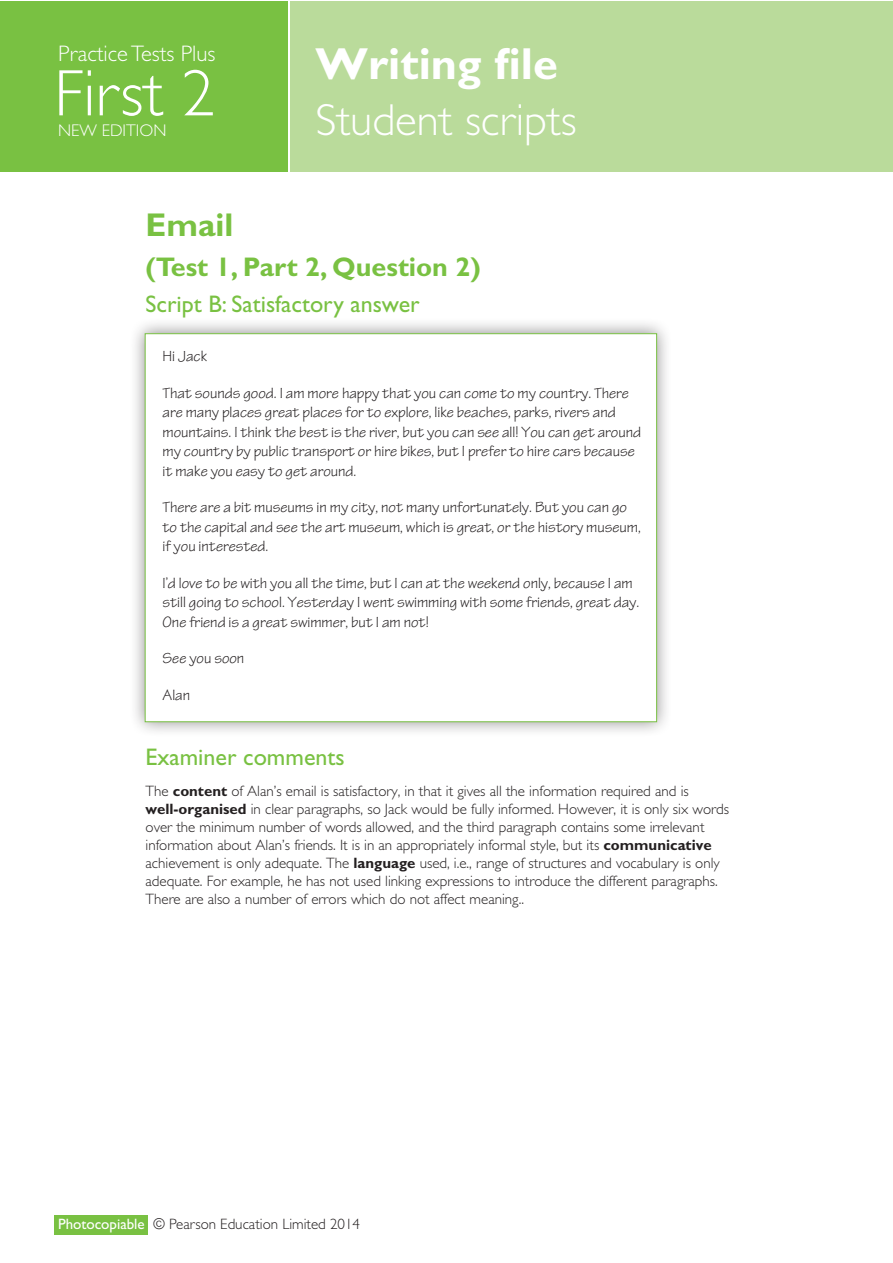
<style>
.page{position:relative;width:893px;height:1263px;background:#fff}
.page>*{position:absolute;margin:0;border:0;box-sizing:border-box;transform-origin:0 0}
.t1{font:300 66px "Gill Sans Std";color:#fff}
.t2{font:300 45px "Gill Sans Std";color:#fff}
.t3{font:700 45px "Gill Sans Std";color:#fff}
.t4{font:700 33px "Gill Sans Std";color:#79c142}
.t5{font:700 27px "Gill Sans Std";color:#79c142}
.t6{font:24px "Gill Sans Std";color:#79c142}
.t7{font:300 22.5px "Gill Sans Std";color:#fff}
.t8{font:300 16.95px "Gill Sans Std";color:#fff}
.t9{font:15.75px/19.5px "Tekton Pro";color:#231f20}
.t10{font:300 15px/18px "Gill Sans Std";color:#231f20}
.s1{font-weight:700}
.s2{font-weight:400;color:#fff}
</style>
<div class="page">
<div style="left:54px;top:1215px;width:93px;height:20px;background:#79c142"></div>
<div style="left:0;top:1px;width:288px;height:170px;background:#79c142"></div>
<div style="left:290px;top:1px;width:603px;height:170px;background:#badb9b"></div>
<div style="left:129px;top:318px;width:544px;height:420px;background:#231f20;opacity:.5"></div>
<div style="left:145px;top:333px;width:512px;height:389px;background:#fff;border:1px solid #79c142"></div>
<h3 class="t7" style="left:58px;top:41px;width:159px">Practice Tests Plus</h3>
<h1 class="t1" style="left:54px;top:56px;width:162px">First 2</h1>
<p class="t8" style="left:58px;top:121px;width:105px">New Edition</p>
<h2 class="t3" style="left:316px;top:38px;width:244px">Writing file</h2>
<h2 class="t2" style="left:316px;top:95px;width:263px">Student scripts</h2>
<h3 class="t4" style="left:146px;top:205px;width:89px">Email</h3>
<h3 class="t5" style="left:146px;top:250px;width:337px">(Test 1, Part 2, Question 2)</h3>
<h3 class="t6" style="left:146px;top:290px;width:276px">Script B: Satisfactory answer</h3>
<p class="t9" style="left:163px;top:347px;width:46px">Hi Jack</p>
<p class="t9" style="left:163px;top:383px;width:480px">That sounds good. I am more happy that you can come to my country. There are many places great places for to explore, like beaches, parks, rivers and mountains. I think the best is the river, but you can see all! You can get around my country by public transport or hire bikes, but I prefer to hire cars because it make you easy to get around.</p>
<p class="t9" style="left:163px;top:498px;width:480px">There are a bit museums in my city, not many unfortunately. But you can go to the capital and see the art museum, which is great, or the history museum, if you interested.</p>
<p class="t9" style="left:163px;top:573px;width:478px">I’d love to be with you all the time, but I can at the weekend only, because I am still going to school. Yesterday I went swimming with some friends, great day.<br>One friend is a great swimmer, but I am not!</p>
<p class="t9" style="left:163px;top:649px;width:83px">See you soon</p>
<p class="t9" style="left:163px;top:685px;width:29px">Alan</p>
<h3 class="t6" style="left:146px;top:743px;width:201px">Examiner comments</h3>
<p class="t10" style="left:146px;top:782px;width:585px">The <span class="s1">content</span> of Alan’s email is satisfactory, in that it gives all the information required and is <span class="s1">well-organised</span> in clear paragraphs, so Jack would be fully informed. However, it is only six words over the minimum number of words allowed, and the third paragraph contains some irrelevant information about Alan’s friends. It is in an appropriately informal style, but its <span class="s1">communicative </span>achievement is only adequate. The <span class="s1">language</span> used, i.e., range of structures and vocabulary is only adequate. For example, he has not used linking expressions to introduce the different paragraphs.<br>There are also a number of errors which do not affect meaning..</p>
<p class="t10" style="left:58px;top:1215px;width:304px"><span class="s2">Photocopiable</span> © Pearson Education Limited 2014</p>
</div>
